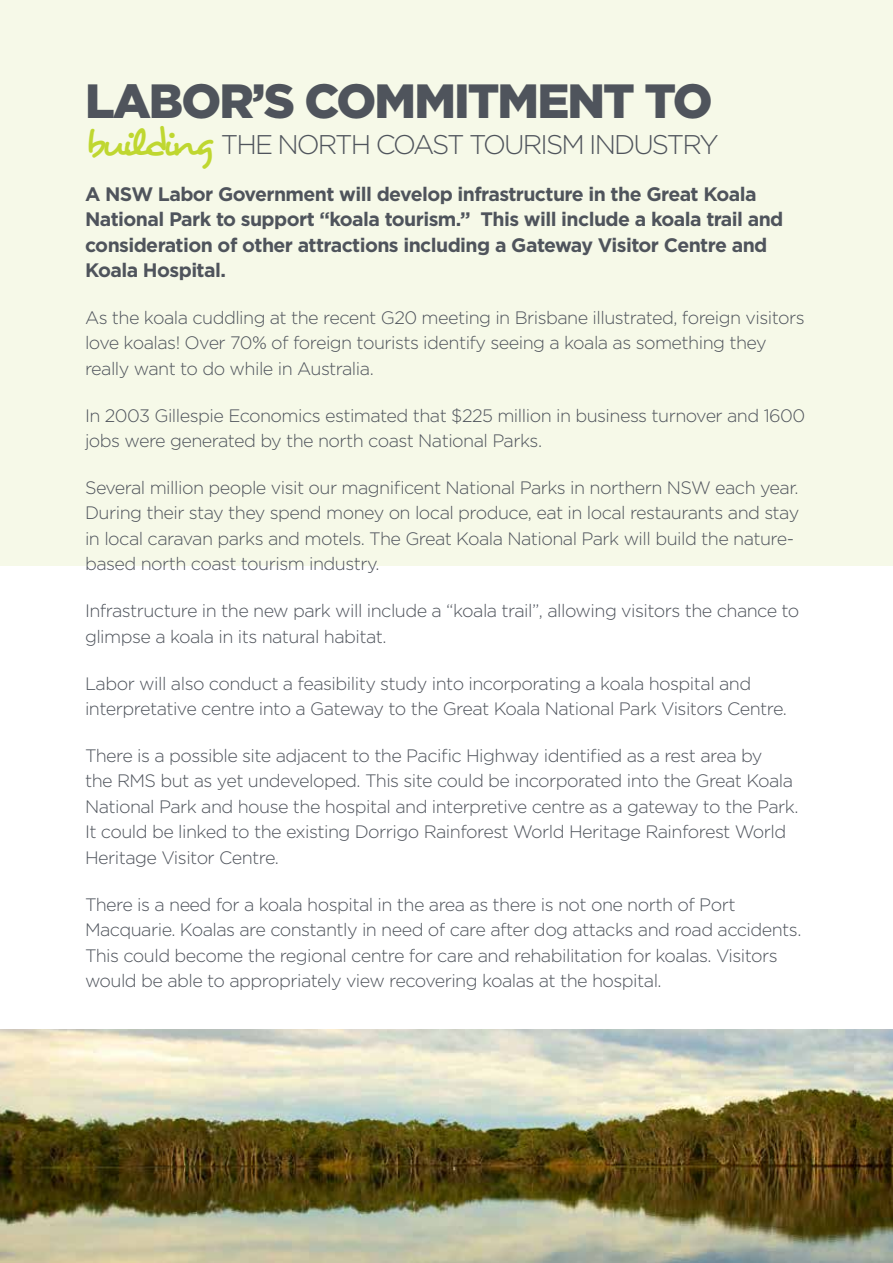
<style>
.page{position:relative;width:893px;height:1263px;background:#fff}
.page>*{position:absolute;margin:0;border:0;box-sizing:border-box;transform-origin:0 0}
.t1{font:900 48px "Gotham";letter-spacing:-.04em;color:#4f545c}
.t2{font:300 27px "Gotham";letter-spacing:-.07em;color:#4f545c}
.t3{font:700 19.5px/25.5px "Gotham";letter-spacing:-.03em;color:#4f545c}
.t4{font:300 18px/25.5px "Gotham";letter-spacing:-.03em;color:#4f545c}
.s1{font-family:"Desyrel";font-weight:400;font-size:40.5px;color:#bfd730}
</style>
<div class="page">
<img style="left:0;top:1029px;width:893px;height:234px">
<div style="left:0;top:0;width:893px;height:566px;background:#f6f9e8"></div>
<h1 class="t1" style="left:85px;top:68px;width:629px">LABOR’S COMMITMENT TO</h1>
<h2 class="t2" style="left:85px;top:127px;width:635px"><span class="s1">building</span> th e NORTH COAST TOURISM INDUSTRY</h2>
<p class="t3" style="left:85px;top:181px;width:700px">A NSW Labor Government will develop infrastructure in the Great Koala National Park to support “koala tourism.” This will include a koala trail and consideration of other attractions including a Gateway Visitor Centre and Koala Hospital.</p>
<p class="t4" style="left:85px;top:304px;width:721px">As the koala cuddling at the recent G20 meeting in Brisbane illustrated, foreign visitors love koalas! Over 70% of foreign tourists identify seeing a koala as something they really want to do while in Australia.</p>
<p class="t4" style="left:85px;top:402px;width:722px">In 2003 Gillespie Economics estimated that $225 million in business turnover and 1600 jobs were generated by the north coast National Parks.</p>
<p class="t4" style="left:85px;top:474px;width:716px">Several million people visit our magnificent National Parks in northern NSW each year.<br>During their stay they spend money on local produce, eat in local restaurants and stay in local caravan parks and motels. The Great Koala National Park will build the nature&shy;based north coast tourism industry.</p>
<p class="t4" style="left:85px;top:598px;width:716px">Infrastructure in the new park will include a “koala trail”, allowing visitors the chance to glimpse a koala in its natural habitat.</p>
<p class="t4" style="left:85px;top:670px;width:703px">Labor will also conduct a feasibility study into incorporating a koala hospital and interpretative centre into a Gateway to the Great Koala National Park Visitors Centre.</p>
<p class="t4" style="left:85px;top:742px;width:715px">There is a possible site adjacent to the Pacific Highway identified as a rest area by<br>the RMS but as yet undeveloped. This site could be incorporated into the Great Koala National Park and house the hospital and interpretive centre as a gateway to the Park.<br>It could be linked to the existing Dorrigo Rainforest World Heritage Rainforest World Heritage Visitor Centre.</p>
<p class="t4" style="left:85px;top:891px;width:718px">There is a need for a koala hospital in the area as there is not one north of Port Macquarie. Koalas are constantly in need of care after dog attacks and road accidents.<br>This could become the regional centre for care and rehabilitation for koalas. Visitors would be able to appropriately view recovering koalas at the hospital.</p>
</div>
